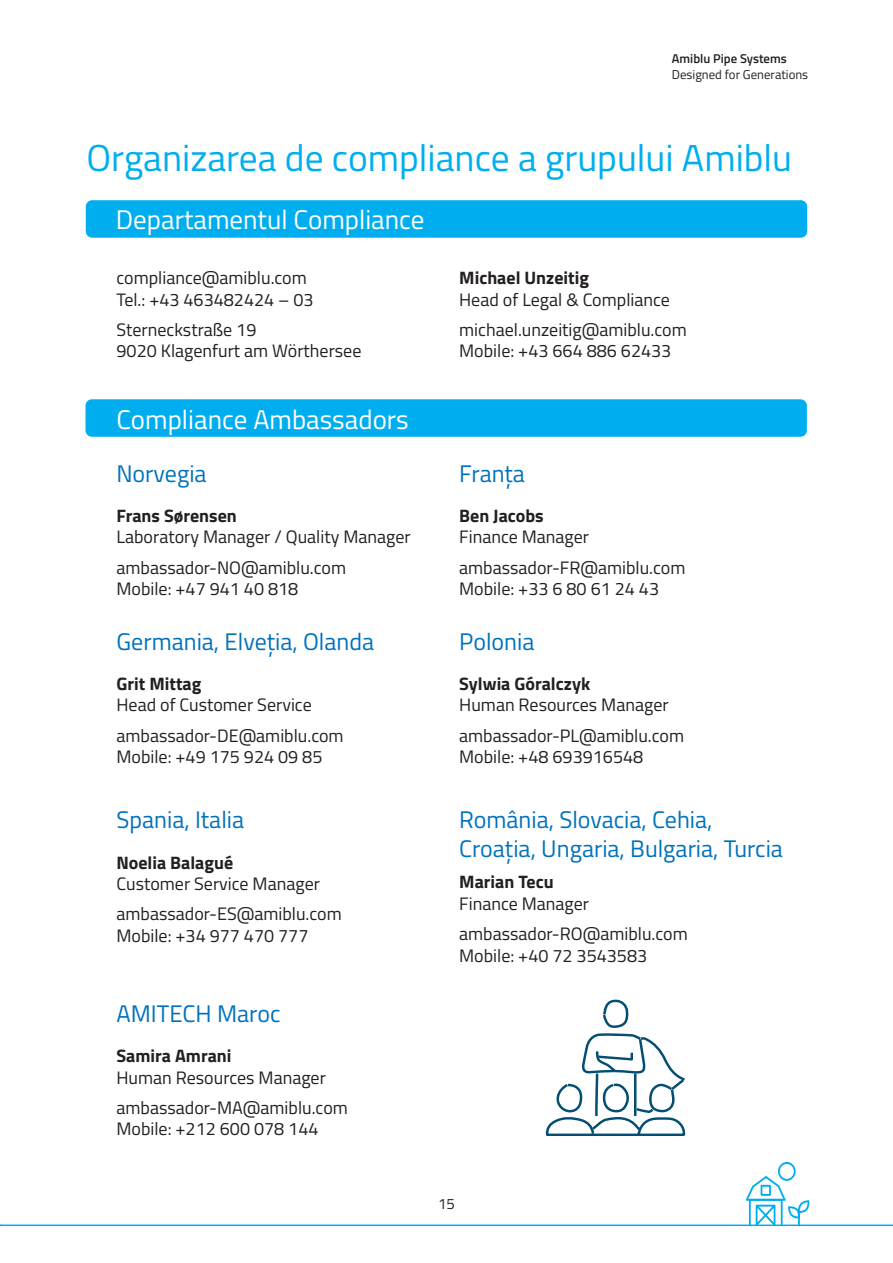
<style>
.page{position:relative;width:893px;height:1263px;background:#fff}
.page>*{position:absolute;margin:0;border:0;box-sizing:border-box;transform-origin:0 0}
.t1{font:37.5px "Titillium Web";color:#00aeef}
.t2{font:27px "Titillium Web";color:#fff}
.t3{font:24px/28.8px "Titillium Web";color:#0072bc}
.t4{font:18px "Titillium Web";color:#231f20}
.t5{font:700 18px "Titillium Web";color:#231f20}
.t6{font:15px "Titillium Web";color:#231f20}
.t7{font:12.75px "Titillium Web";color:#231f20}
.t8{font:600 12.75px "Titillium Web";color:#231f20}
</style>
<div class="page">
<div style="left:86px;top:200px;width:721px;height:38px;background:#00aeef;border-radius:6px"></div>
<div style="left:85px;top:399px;width:722px;height:38px;background:#00aeef;border-radius:6px"></div>
<svg style="left:545px;top:999px;width:141px;height:137px"></svg>
<svg style="left:746px;top:1162px;width:63px;height:62px"></svg>
<hr style="left:0;top:1224px;width:893px;height:2px;background:#00aeef">
<p class="t8" style="left:672px;top:49px;width:116px">Amiblu Pipe Systems</p>
<p class="t7" style="left:672px;top:65px;width:138px">Designed for Generations</p>
<p class="t1" style="left:87px;top:130px;width:707px">Organizarea de compliance a grupului Amiblu</p>
<p class="t2" style="left:116px;top:200px;width:310px">Departamentul Compliance</p>
<p class="t5" style="left:459px;top:264px;width:131px">Michael Unzeitig</p>
<p class="t4" style="left:459px;top:286px;width:212px">Head of Legal &amp; Compliance</p>
<p class="t4" style="left:459px;top:316px;width:229px">michael.unzeitig@amiblu.com</p>
<p class="t4" style="left:459px;top:338px;width:214px">Mobile: +43 664 886 62433</p>
<p class="t4" style="left:117px;top:264px;width:192px">compliance@amiblu.com</p>
<p class="t4" style="left:117px;top:286px;width:199px">Tel.: +43 463482424 – 03</p>
<p class="t4" style="left:117px;top:316px;width:141px">Sterneckstraße 19</p>
<p class="t4" style="left:117px;top:338px;width:246px">9020 Klagenfurt am Wörthersee</p>
<p class="t2" style="left:117px;top:400px;width:294px">Compliance Ambassadors</p>
<p class="t3" style="left:117px;top:458px;width:92px">Norvegia</p>
<p class="t5" style="left:117px;top:502px;width:122px">Frans Sørensen</p>
<p class="t4" style="left:117px;top:524px;width:296px">Laboratory Manager / Quality Manager</p>
<p class="t4" style="left:117px;top:554px;width:231px">ambassador-NO@amiblu.com</p>
<p class="t4" style="left:117px;top:576px;width:183px">Mobile: +47 941 40 818</p>
<p class="t3" style="left:117px;top:626px;width:259px">Germania, Elveția, Olanda</p>
<p class="t5" style="left:117px;top:670px;width:86px">Grit Mittag</p>
<p class="t4" style="left:117px;top:692px;width:197px">Head of Customer Service</p>
<p class="t4" style="left:117px;top:722px;width:229px">ambassador-DE@amiblu.com</p>
<p class="t4" style="left:117px;top:744px;width:207px">Mobile: +49 175 924 09 85</p>
<p class="t3" style="left:117px;top:804px;width:129px">Spania, Italia</p>
<p class="t5" style="left:117px;top:848px;width:118px">Noelia Balagué</p>
<p class="t4" style="left:117px;top:871px;width:205px">Customer Service Manager</p>
<p class="t4" style="left:117px;top:901px;width:227px">ambassador-ES@amiblu.com</p>
<p class="t4" style="left:117px;top:922px;width:193px">Mobile: +34 977 470 777</p>
<p class="t3" style="left:117px;top:998px;width:165px">AMITECH Maroc</p>
<p class="t5" style="left:117px;top:1042px;width:117px">Samira Amrani</p>
<p class="t4" style="left:117px;top:1064px;width:211px">Human Resources Manager</p>
<p class="t4" style="left:117px;top:1094px;width:233px">ambassador-MA@amiblu.com</p>
<p class="t4" style="left:117px;top:1116px;width:203px">Mobile: +212 600 078 144</p>
<p class="t3" style="left:459px;top:458px;width:67px">Franţa</p>
<p class="t5" style="left:459px;top:502px;width:86px">Ben Jacobs</p>
<p class="t4" style="left:459px;top:524px;width:131px">Finance Manager</p>
<p class="t4" style="left:459px;top:554px;width:228px">ambassador-FR@amiblu.com</p>
<p class="t4" style="left:459px;top:576px;width:201px">Mobile: +33 6 80 61 24 43</p>
<p class="t3" style="left:459px;top:626px;width:77px">Polonia</p>
<p class="t5" style="left:459px;top:670px;width:133px">Sylwia Góralczyk</p>
<p class="t4" style="left:459px;top:692px;width:211px">Human Resources Manager</p>
<p class="t4" style="left:459px;top:722px;width:226px">ambassador-PL@amiblu.com</p>
<p class="t4" style="left:459px;top:744px;width:185px">Mobile: +48 693916548</p>
<p class="t3" style="left:459px;top:804px;width:325px">România, Slovacia, Cehia,<br>Croația, Ungaria, Bulgaria, Turcia</p>
<p class="t5" style="left:459px;top:868px;width:96px">Marian Tecu</p>
<p class="t4" style="left:459px;top:890px;width:131px">Finance Manager</p>
<p class="t4" style="left:459px;top:920px;width:230px">ambassador-RO@amiblu.com</p>
<p class="t4" style="left:459px;top:942px;width:189px">Mobile: +40 72 3543583</p>
<p class="t6" style="left:438px;top:1192px;width:18px">15</p>
</div>
